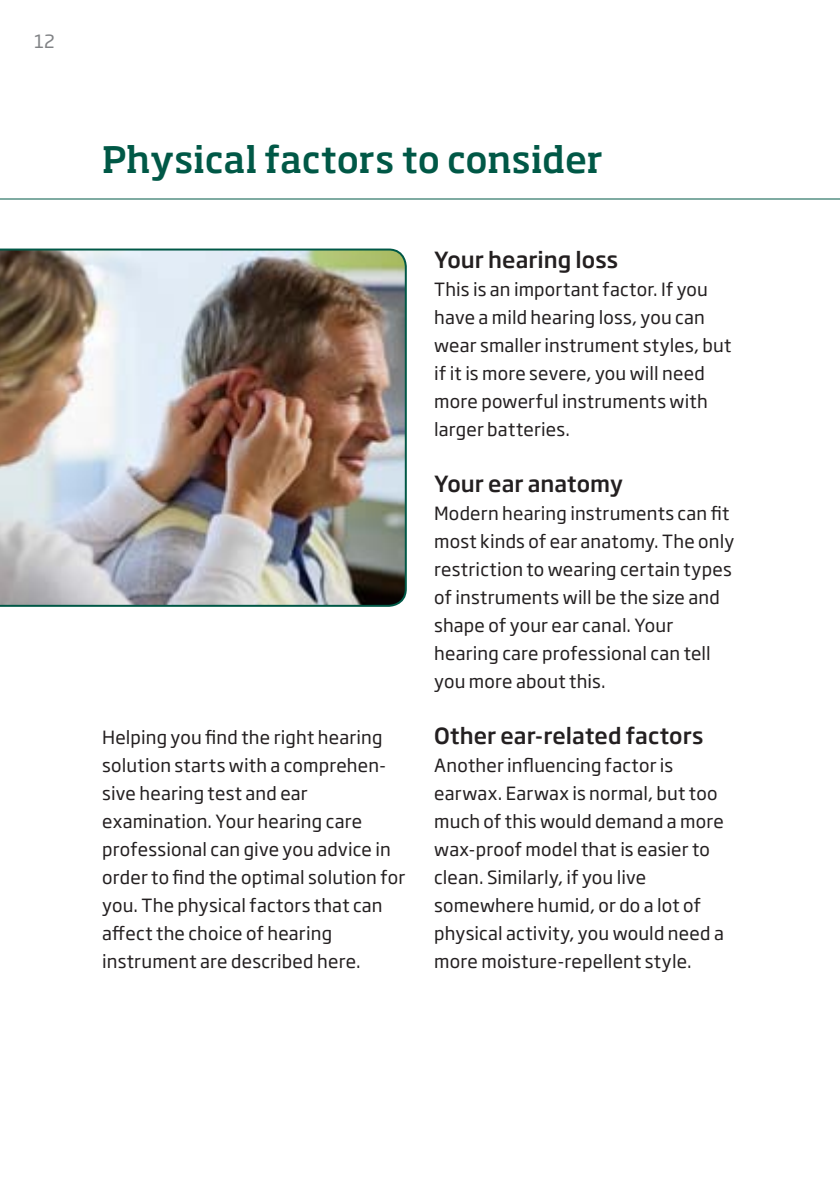
<style>
.page{position:relative;width:840px;height:1191px;background:#fff}
.page>*{position:absolute;margin:0;border:0;box-sizing:border-box;transform-origin:0 0}
.t1{font:500 36px "Soho Pro";letter-spacing:-.005em;color:#005846}
.t2{font:500 22px "Soho Gothic Pro";color:#231f20}
.t3{font:18px/28px "Soho Gothic Pro";letter-spacing:.01em;color:#231f20}
.t4{font:18px "Soho Gothic Pro";color:#808285}
</style>
<div class="page">
<hr style="left:0;top:198px;width:839px;height:1px;background:#005846">
<img style="left:0;top:248px;width:406px;height:359px">
<p class="t4" style="left:34px;top:28px;width:22px">12</p>
<h1 class="t1" style="left:102px;top:134px;width:502px">Physical factors to consider</h1>
<p class="t3" style="left:102px;top:722px;width:304px">Helping you find the right hearing solution starts with a comprehen&shy;sive hearing test and ear examination. Your hearing care professional can give you advice in order to find the optimal solution for you. The physical factors that can affect the choice of hearing instrument are described here.</p>
<p class="t2" style="left:434px;top:243px;width:185px">Your hearing loss</p>
<p class="t3" style="left:434px;top:274px;width:298px">This is an important factor. If you have a mild hearing loss, you can wear smaller instrument styles, but if it is more severe, you will need more powerful instruments with larger batteries.</p>
<p class="t2" style="left:434px;top:467px;width:190px">Your ear anatomy</p>
<p class="t3" style="left:434px;top:498px;width:301px">Modern hearing instruments can fit most kinds of ear anatomy. The only restriction to wearing certain types of instruments will be the size and shape of your ear canal. Your hearing care professional can tell you more about this.</p>
<p class="t2" style="left:434px;top:719px;width:270px">Other ear-related factors</p>
<p class="t3" style="left:434px;top:750px;width:291px">Another influencing factor is earwax. Earwax is normal, but too much of this would demand a more wax-proof model that is easier to clean. Similarly, if you live somewhere humid, or do a lot of physical activity, you would need a more moisture-repellent style.</p>
</div>
